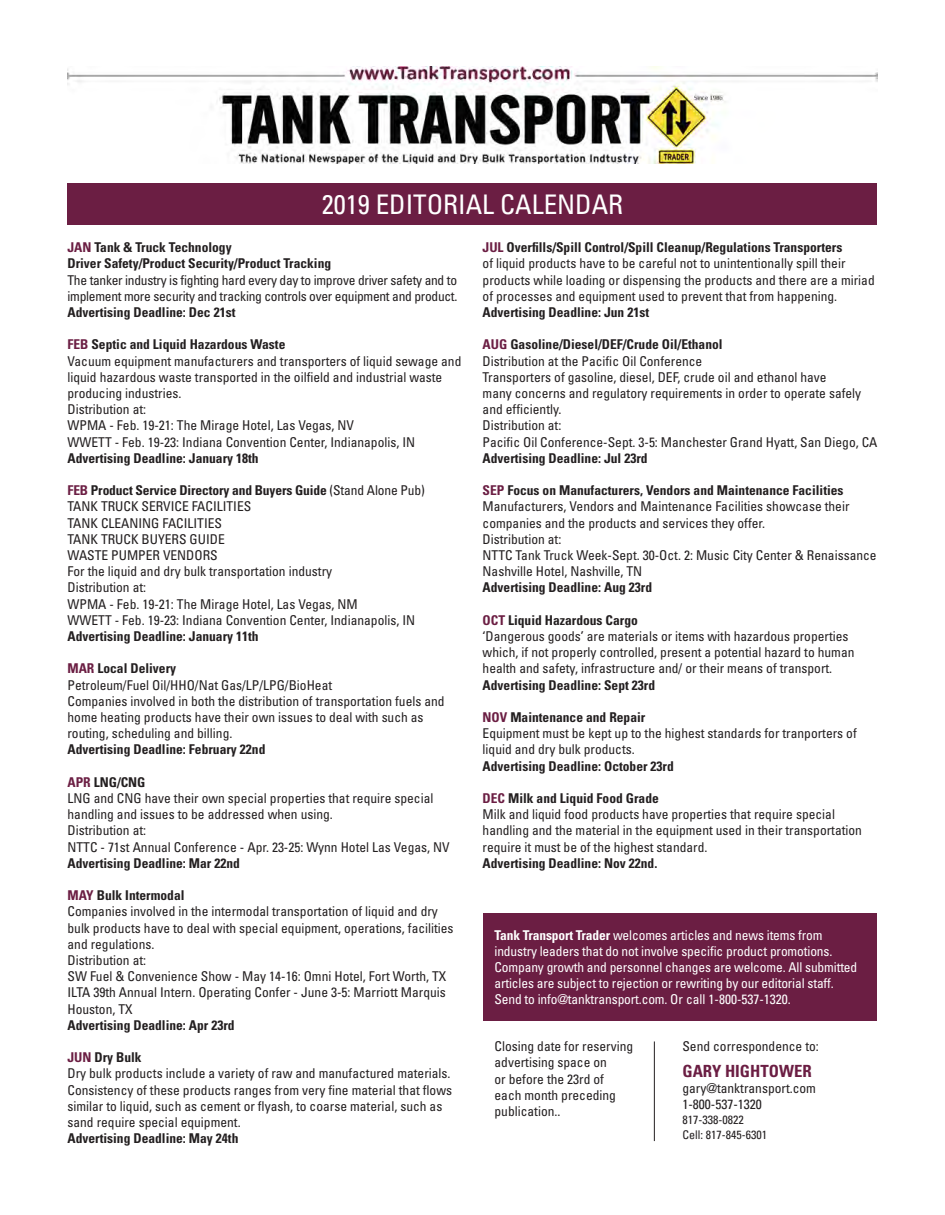
<style>
.page{position:relative;width:945px;height:1215px;background:#fff}
.page>*{position:absolute;margin:0;border:0;box-sizing:border-box;transform-origin:0 0}
.t1{font:condensed 27px "Univers LT Std";color:#fff}
.t2{font:700 condensed 16.8px "Univers LT Std";color:#6b1e43}
.t3{font:condensed 13.5px/16.2px "Univers LT Std";color:#231f20}
.t4{font:700 condensed 13.5px/16.2px "Univers LT Std";color:#231f20}
.t5{font:condensed 13.5px/16.2px "Univers LT Std";letter-spacing:-.01em;color:#fff}
.t6{font:condensed 13.5px/16.2px "Univers LT Std";letter-spacing:-.02em;color:#231f20}
.t7{font:condensed 13.5px "Univers LT";color:#231f20}
.t8{font:condensed 12px/15px "Univers LT";color:#231f20}
.s1{color:#6b1e43}
.s2{font-weight:700;color:#6b1e43}
.s3{font-weight:700}
</style>
<div class="page">
<div style="left:68px;top:183px;width:810px;height:42px;background:#6b1e43"></div>
<div style="left:483px;top:913px;width:394px;height:108px;background:#6b1e43"></div>
<hr style="left:654px;top:1041px;width:1px;height:100px;background:#231f20">
<img style="left:68px;top:67px;width:810px;height:97px">
<h1 class="t1" style="left:322px;top:187px;width:303px">2019 EDITORIAL CALENDAR</h1>
<p class="t4" style="left:68px;top:239px;width:265px"><span class="s1">JAN</span> Tank &amp; Truck Technology<br>Driver Safety/Product Security/Product Tracking</p>
<p class="t6" style="left:68px;top:271px;width:391px">The tanker industry is fighting hard every day to improve driver safety and to implement more security and tracking controls over equipment and product.</p>
<p class="t4" style="left:68px;top:304px;width:169px">Advertising Deadline: Dec 21st</p>
<p class="t3" style="left:68px;top:336px;width:395px"><span class="s2">FEB</span> <span class="s3">Septic and Liquid Hazardous Waste<br></span>Vacuum equipment manufacturers and transporters of liquid sewage and liquid hazardous waste transported in the oilfield and industrial waste producing industries.<br>Distribution at:<br>WPMA - Feb. 19-21: The Mirage Hotel, Las Vegas, NV<br>WWETT - Feb. 19-23: Indiana Convention Center, Indianapolis, IN</p>
<p class="t4" style="left:68px;top:450px;width:193px">Advertising Deadline: January 18th</p>
<p class="t3" style="left:68px;top:482px;width:359px"><span class="s2">FEB</span> <span class="s3">Product Service Directory and Buyers Guide</span> (Stand Alone Pub)<br>TANK TRUCK SERVICE FACILITIES<br>TANK CLEANING FACILITIES<br>TANK TRUCK BUYERS GUIDE<br>WASTE PUMPER VENDORS<br>For the liquid and dry bulk transportation industry<br>Distribution at:<br>WPMA - Feb. 19-21: The Mirage Hotel, Las Vegas, NM<br>WWETT - Feb. 19-23: Indiana Convention Center, Indianapolis, IN</p>
<p class="t4" style="left:68px;top:628px;width:193px">Advertising Deadline: January 11th</p>
<p class="t3" style="left:68px;top:660px;width:379px"><span class="s2">MAR</span> <span class="s3">Local Delivery<br></span>Petroleum/Fuel Oil/HHO/Nat Gas/LP/LPG/BioHeat<br>Companies involved in both the distribution of transportation fuels and home heating products have their own issues to deal with such as routing, scheduling and billing.</p>
<p class="t4" style="left:68px;top:741px;width:199px">Advertising Deadline: February 22nd</p>
<p class="t3" style="left:68px;top:774px;width:384px"><span class="s2">APR</span> <span class="s3">LNG/CNG<br></span>LNG and CNG have their own special properties that require special handling and issues to be addressed when using.<br>Distribution at:<br>NTTC - 71st Annual Conference - Apr. 23-25: Wynn Hotel Las Vegas, NV</p>
<p class="t4" style="left:68px;top:855px;width:174px">Advertising Deadline: Mar 22nd</p>
<p class="t3" style="left:68px;top:887px;width:388px"><span class="s2">MAY</span> <span class="s3">Bulk Intermodal<br></span>Companies involved in the intermodal transportation of liquid and dry bulk products have to deal with special equipment, operations, facilities and regulations.<br>Distribution at:<br>SW Fuel &amp; Convenience Show - May 14-16: Omni Hotel, Fort Worth, TX ILTA 39th Annual Intern. Operating Confer - June 3-5: Marriott Marquis Houston, TX</p>
<p class="t4" style="left:68px;top:1017px;width:169px">Advertising Deadline: Apr 23rd</p>
<p class="t3" style="left:68px;top:1049px;width:386px"><span class="s2">JUN</span> <span class="s3">Dry Bulk<br></span>Dry bulk products include a variety of raw and manufactured materials.<br>Consistency of these products ranges from very fine material that flows similar to liquid, such as cement or flyash, to coarse material, such as sand require special equipment.</p>
<p class="t4" style="left:68px;top:1130px;width:172px">Advertising Deadline: May 24th</p>
<p class="t3" style="left:483px;top:239px;width:394px"><span class="s2">JUL</span> <span class="s3">Overfills/Spill Control/Spill Cleanup/Regulations Transporters<br></span>of liquid products have to be careful not to unintentionally spill their products while loading or dispensing the products and there are a miriad of processes and equipment used to prevent that from happening.</p>
<p class="t4" style="left:483px;top:304px;width:168px">Advertising Deadline: Jun 21st</p>
<p class="t3" style="left:483px;top:336px;width:396px"><span class="s2">AUG</span> <span class="s3">Gasoline/Diesel/DEF/Crude Oil/Ethanol<br></span>Distribution at the Pacific Oil Conference<br>Transporters of gasoline, diesel, DEF, crude oil and ethanol have<br>many concerns and regulatory requirements in order to operate safely and efficiently.<br>Distribution at:<br>Pacific Oil Conference-Sept. 3-5: Manchester Grand Hyatt, San Diego, CA</p>
<p class="t4" style="left:483px;top:450px;width:166px">Advertising Deadline: Jul 23rd</p>
<p class="t3" style="left:483px;top:482px;width:396px"><span class="s2">SEP</span> <span class="s3">Focus on Manufacturers, Vendors and Maintenance Facilities </span>Manufacturers, Vendors and Maintenance Facilities showcase their companies and the products and services they offer.<br>Distribution at:<br>NTTC Tank Truck Week-Sept. 30-Oct. 2: Music City Center &amp; Renaissance Nashville Hotel, Nashville, TN</p>
<p class="t4" style="left:483px;top:579px;width:171px">Advertising Deadline: Aug 23rd</p>
<p class="t3" style="left:483px;top:612px;width:373px"><span class="s2">OCT</span> <span class="s3">Liquid Hazardous Cargo<br></span>‘Dangerous goods’ are materials or items with hazardous properties which, if not properly controlled, present a potential hazard to human health and safety, infrastructure and/ or their means of transport.</p>
<p class="t4" style="left:483px;top:677px;width:174px">Advertising Deadline: Sept 23rd</p>
<p class="t3" style="left:483px;top:709px;width:376px"><span class="s2">NOV</span> <span class="s3">Maintenance and Repair<br></span>Equipment must be kept up to the highest standards for tranporters of liquid and dry bulk products.</p>
<p class="t4" style="left:483px;top:758px;width:193px">Advertising Deadline: October 23rd</p>
<p class="t3" style="left:483px;top:790px;width:381px"><span class="s2">DEC</span> <span class="s3">Milk and Liquid Food Grade<br></span>Milk and liquid food products have properties that require special handling and the material in the equipment used in their transportation require it must be of the highest standard.</p>
<p class="t4" style="left:483px;top:855px;width:176px">Advertising Deadline: Nov 22nd.</p>
<p class="t5" style="left:495px;top:927px;width:364px"><span class="s3">Tank Transport Trader</span> welcomes articles and news items from industry leaders that do not involve specific product promotions.<br>Company growth and personnel changes are welcome. All submitted articles are subject to rejection or rewriting by our editorial staff.<br>Send to info@tanktransport.com. Or call 1-800-537-1320.</p>
<p class="t3" style="left:495px;top:1038px;width:140px">Closing date for reserving advertising space on<br>or before the 23rd of each month preceding publication..</p>
<p class="t3" style="left:682px;top:1038px;width:138px">Send correspondence to:</p>
<p class="t2" style="left:682px;top:1060px;width:131px">GARY HIGHTOWER</p>
<p class="t3" style="left:682px;top:1080px;width:135px">gary@tanktransport.com</p>
<p class="t7" style="left:682px;top:1096px;width:81px">1-800-537-1320</p>
<p class="t8" style="left:682px;top:1112px;width:86px">817-338-0822<br>Cell: 817-845-6301</p>
</div>
